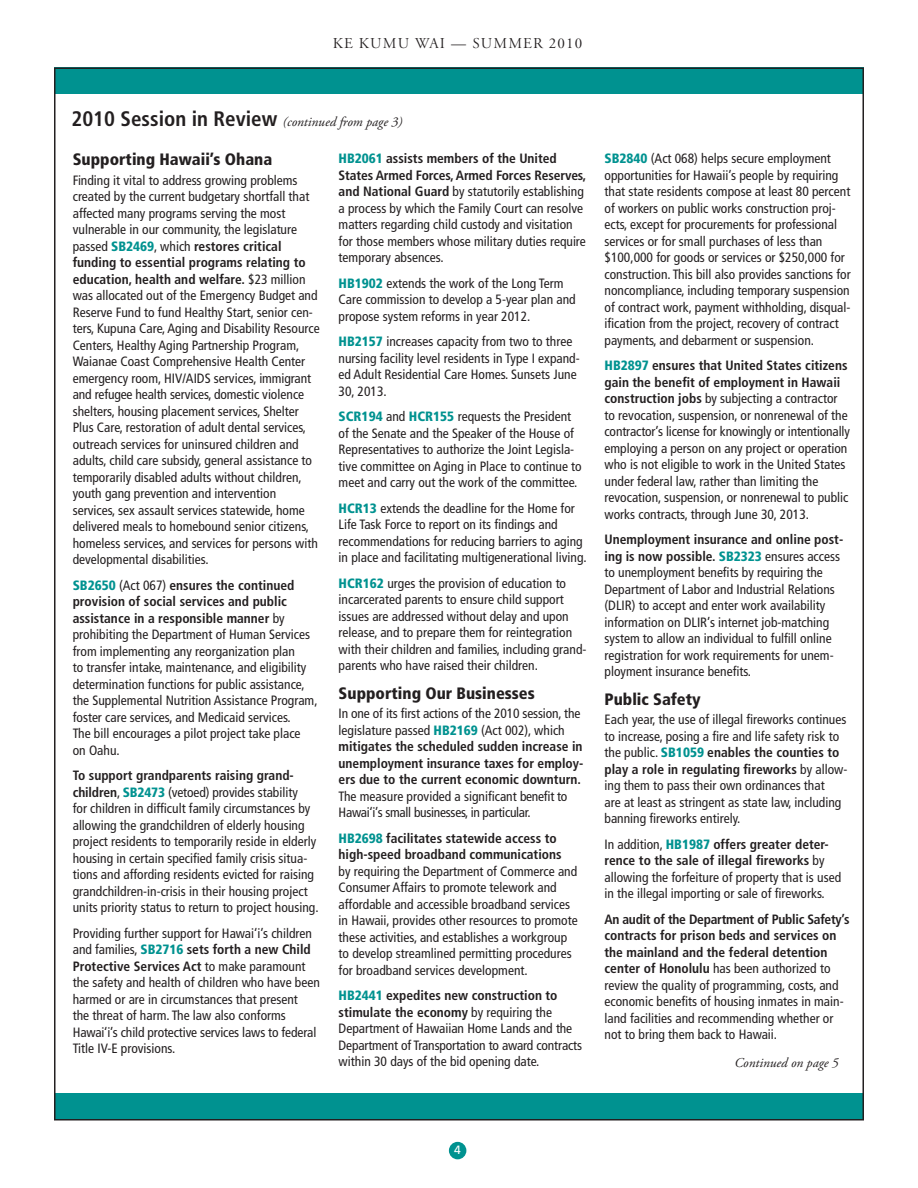
<style>
.page{position:relative;width:918px;height:1188px;background:#fff}
.page>*{position:absolute;margin:0;border:0;box-sizing:border-box;transform-origin:0 0}
.Body_9_11{font:900 condensed 16.5px "Frutiger";color:#231f20}
.t1{font:15px "Adobe Garamond Titling";letter-spacing:.08em;color:#231f20}
.Body_9_11-2{font:condensed 13.5px/16.5px "Frutiger";color:#231f20}
.Body_9_11-3{font:italic 13.5px "Adobe Garamond Pro";color:#231f20}
.t2{font:12px "Frutiger";color:#fff}
.s1{font-family:"Frutiger";font-weight:700;font-style:normal;font-stretch:condensed;font-size:21px}
.s2{font-weight:900;color:#009290}
.s3{font-weight:700}
</style>
<div class="page">
<div style="left:449px;top:1142px;width:17px;height:17px;background:#009290;border-radius:50%"></div>
<div style="left:54px;top:68px;width:810px;height:26px;background:#009290"></div>
<div style="left:54px;top:1094px;width:810px;height:26px;background:#009290"></div>
<p class="t1" style="left:333px;top:34px;width:251px">KE KUMU WAI — SUMMER 2010</p>
<p class="Body_9_11-3" style="left:71px;top:113px;width:333px"><span class="s1">2010 Session in Review</span> (continued from page 3)</p>
<p class="Body_9_11" style="left:73px;top:150px;width:201px">Supporting Hawaii’s Ohana</p>
<p class="Body_9_11-2" style="left:73px;top:172px;width:249px">Finding it vital to address growing problems created by the current budgetary shortfall that affected many programs serving the most vulnerable in our community, the legislature passed <span class="s2">SB2469</span>, which <span class="s3">restores critical funding to essential programs relating to education, health and welfare.</span> $23 million was allocated out of the Emergency Budget and Reserve Fund to fund Healthy Start, senior cen&shy;ters, Kupuna Care, Aging and Disability Resource Centers, Healthy Aging Partnership Program, Waianae Coast Comprehensive Health Center emergency room, HIV/AIDS services, immigrant and refugee health services, domestic violence shelters, housing placement services, Shelter Plus Care, restoration of adult dental services, outreach services for uninsured children and adults, child care subsidy, general assistance to temporarily disabled adults without children, youth gang prevention and intervention services, sex assault services statewide, home delivered meals to homebound senior citizens, homeless services, and services for persons with developmental disabilities.</p>
<p class="Body_9_11-2" style="left:73px;top:577px;width:246px"><span class="s2">SB2650</span> (Act 067) <span class="s3">ensures the continued provision of social services and public assistance in a responsible manner</span> by prohibiting the Department of Human Services from implementing any reorganization plan<br>to transfer intake, maintenance, and eligibility determination functions for public assistance, the Supplemental Nutrition Assistance Program, foster care services, and Medicaid services.<br>The bill encourages a pilot project take place<br>on Oahu.</p>
<p class="Body_9_11-2" style="left:73px;top:768px;width:247px"><span class="s3">To support grandparents raising grand&shy;children</span>, <span class="s2">SB2473</span> (vetoed) provides stability<br>for children in difficult family circumstances by allowing the grandchildren of elderly housing project residents to temporarily reside in elderly housing in certain specified family crisis situa&shy;tions and affording residents evicted for raising grandchildren-in-crisis in their housing project units priority status to return to project housing.</p>
<p class="Body_9_11-2" style="left:73px;top:925px;width:249px">Providing further support for Hawai‘i’s children and families, <span class="s2">SB2716</span> <span class="s3">sets forth a new Child Protective Services Act</span> to make paramount the safety and health of children who have been harmed or are in circumstances that present<br>the threat of harm. The law also conforms Hawai‘i’s child protective services laws to federal Title IV-E provisions.</p>
<p class="Body_9_11-2" style="left:339px;top:150px;width:249px"><span class="s2">HB2061</span> <span class="s3">assists members of the United States Armed Forces, Armed Forces Reserves, and National Guard</span> by statutorily establishing a process by which the Family Court can resolve matters regarding child custody and visitation for those members whose military duties require temporary absences.</p>
<p class="Body_9_11-2" style="left:339px;top:275px;width:239px"><span class="s2">HB1902</span> extends the work of the Long Term<br>Care commission to develop a 5-year plan and propose system reforms in year 2012.</p>
<p class="Body_9_11-2" style="left:339px;top:333px;width:242px"><span class="s2">HB2157</span> increases capacity from two to three nursing facility level residents in Type I expand&shy;ed Adult Residential Care Homes. Sunsets June 30, 2013.</p>
<p class="Body_9_11-2" style="left:339px;top:408px;width:245px"><span class="s2">SCR194</span> and <span class="s2">HCR155</span> requests the President of the Senate and the Speaker of the House of Representatives to authorize the Joint Legisla&shy;tive committee on Aging in Place to continue to meet and carry out the work of the committee.</p>
<p class="Body_9_11-2" style="left:339px;top:500px;width:250px"><span class="s2">HCR13</span> extends the deadline for the Home for Life Task Force to report on its findings and recommendations for reducing barriers to aging in place and facilitating multigenerational living.</p>
<p class="Body_9_11-2" style="left:339px;top:575px;width:249px"><span class="s2">HCR162</span> urges the provision of education to incarcerated parents to ensure child support issues are addressed without delay and upon release, and to prepare them for reintegration with their children and families, including grand&shy;parents who have raised their children.</p>
<p class="Body_9_11" style="left:339px;top:683px;width:198px">Supporting Our Businesses</p>
<p class="Body_9_11-2" style="left:339px;top:705px;width:246px">In one of its first actions of the 2010 session, the legislature passed <span class="s2">HB2169</span> (Act 002), which <span class="s3">mitigates the scheduled sudden increase in unemployment insurance taxes for employ&shy;ers due to the current economic downturn.<br></span>The measure provided a significant benefit to Hawai‘i’s small businesses, in particular.</p>
<p class="Body_9_11-2" style="left:339px;top:830px;width:241px"><span class="s2">HB2698</span> <span class="s3">facilitates statewide access to high-speed broadband communications<br></span>by requiring the Department of Commerce and Consumer Affairs to promote telework and affordable and accessible broadband services in Hawaii, provides other resources to promote these activities, and establishes a workgroup to develop streamlined permitting procedures for broadband services development.</p>
<p class="Body_9_11-2" style="left:339px;top:987px;width:245px"><span class="s2">HB2441</span> <span class="s3">expedites new construction to stimulate the economy</span> by requiring the Department of Hawaiian Home Lands and the Department of Transportation to award contracts within 30 days of the bid opening date.</p>
<p class="Body_9_11-2" style="left:605px;top:150px;width:248px"><span class="s2">SB2840</span> (Act 068) helps secure employment opportunities for Hawaii’s people by requiring that state residents compose at least 80 percent of workers on public works construction proj&shy;ects, except for procurements for professional services or for small purchases of less than $100,000 for goods or services or $250,000 for construction. This bill also provides sanctions for noncompliance, including temporary suspension of contract work, payment withholding, disqual&shy;ification from the project, recovery of contract payments, and debarment or suspension.</p>
<p class="Body_9_11-2" style="left:605px;top:357px;width:247px"><span class="s2">HB2897</span> <span class="s3">ensures that United States citizens gain the benefit of employment in Hawaii construction jobs</span> by subjecting a contractor to revocation, suspension, or nonrenewal of the contractor’s license for knowingly or intentionally employing a person on any project or operation who is not eligible to work in the United States under federal law, rather than limiting the revocation, suspension, or nonrenewal to public works contracts, through June 30, 2013.</p>
<p class="Body_9_11-2" style="left:605px;top:531px;width:240px"><span class="s3">Unemployment insurance and online post&shy;ing is now possible.</span> <span class="s2">SB2323</span> ensures access to unemployment benefits by requiring the Department of Labor and Industrial Relations (DLIR) to accept and enter work availability information on DLIR’s internet job-matching system to allow an individual to fulfill online registration for work requirements for unem&shy;ployment insurance benefits.</p>
<p class="Body_9_11" style="left:605px;top:689px;width:98px">Public Safety</p>
<p class="Body_9_11-2" style="left:605px;top:711px;width:243px">Each year, the use of illegal fireworks continues to increase, posing a fire and life safety risk to the public. <span class="s2">SB1059</span> <span class="s3">enables the counties to play a role in regulating fireworks</span> by allow&shy;ing them to pass their own ordinances that<br>are at least as stringent as state law, including banning fireworks entirely.</p>
<p class="Body_9_11-2" style="left:605px;top:836px;width:238px">In addition, <span class="s2">HB1987</span> <span class="s3">offers greater deter&shy;rence to the sale of illegal fireworks</span> by allowing the forfeiture of property that is used in the illegal importing or sale of fireworks.</p>
<p class="Body_9_11-2" style="left:605px;top:911px;width:247px"><span class="s3">An audit of the Department of Public Safety’s contracts for prison beds and services on the mainland and the federal detention center of Honolulu</span> has been authorized to review the quality of programming, costs, and economic benefits of housing inmates in main&shy;land facilities and recommending whether or not to bring them back to Hawaii.</p>
<p class="Body_9_11-3" style="left:735px;top:1054px;width:106px">Continued on page 5</p>
<p class="t2" style="left:454px;top:1143px;width:8px">4</p>
</div>
